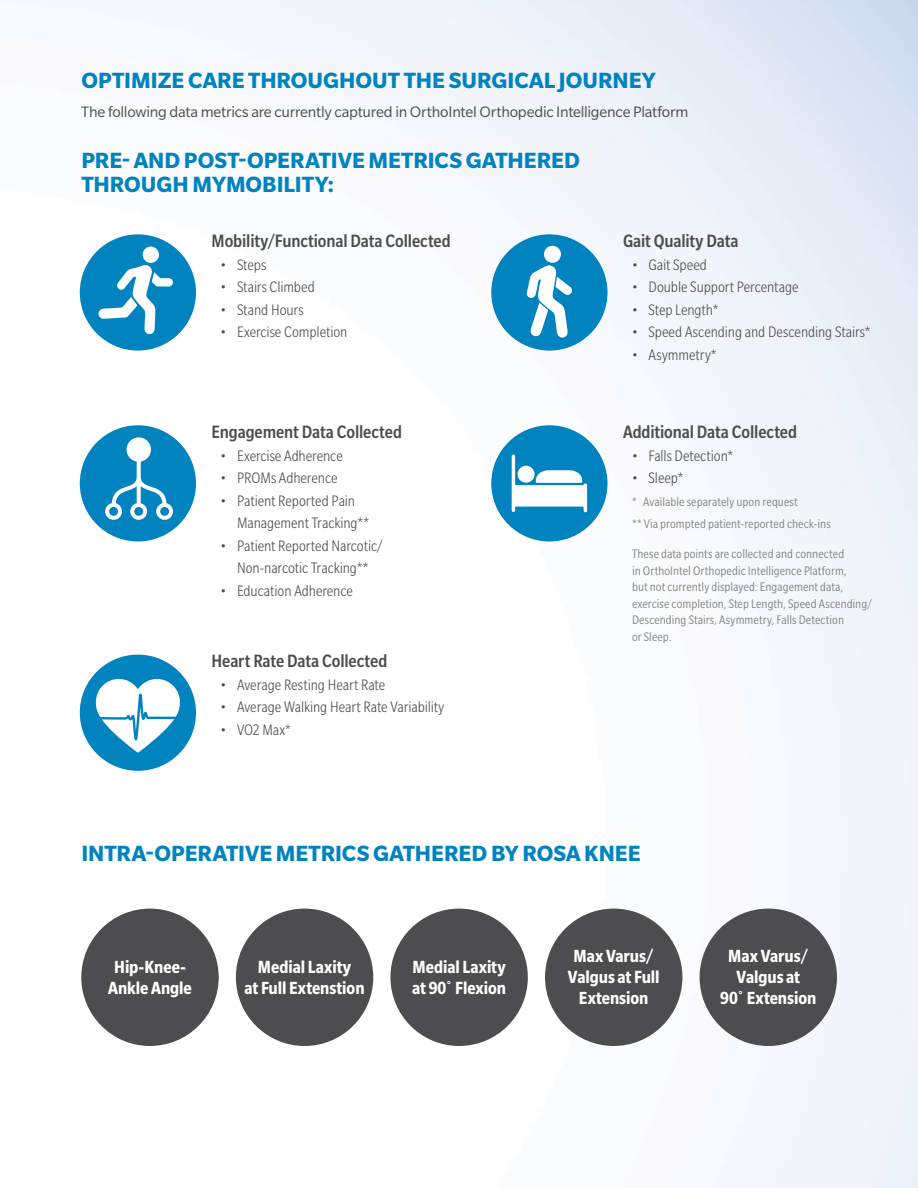
<style>
.page{position:relative;width:918px;height:1188px;background:#fff}
.page>*{position:absolute;margin:0;border:0;box-sizing:border-box;transform-origin:0 0}
.t1{font:700 24px/24px "Slate Pro";color:#0083bf}
.t2{font:500 condensed 19.5px "Slate Pro";letter-spacing:-.005em;color:#4d4d4f}
.t3{font:700 condensed 19.2px/21px "Slate Pro";letter-spacing:-.005em;color:#fff;text-align:center}
.t4{font:300 condensed 16.5px/22.5px "Slate Pro";letter-spacing:-.005em;color:#4d4d4f}
.t5{font:16.5px "Slate Pro";letter-spacing:-.015em;color:#4d4d4f}
.t6{font:condensed 13.5px/16.5px "Slate Pro";letter-spacing:.005em;color:#818386}
</style>
<div class="page">
<img style="left:79px;top:0;width:839px;height:1188px">
<div style="left:80px;top:655px;width:116px;height:116px;background:#0083bf;border-radius:50%"></div>
<svg style="left:96px;top:679px;width:84px;height:74px"></svg>
<div style="left:491px;top:234px;width:117px;height:117px;background:#0083bf;border-radius:50%"></div>
<div style="left:544px;top:246px;width:17px;height:17px;background:#fff;border-radius:50%"></div>
<svg style="left:527px;top:265px;width:45px;height:73px"></svg>
<div style="left:80px;top:425px;width:116px;height:117px;background:#0083bf;border-radius:50%"></div>
<svg style="left:105px;top:459px;width:68px;height:61px"></svg>
<div style="left:127px;top:437px;width:24px;height:25px;background:#fff;border-radius:50%"></div>
<div style="left:80px;top:234px;width:116px;height:117px;background:#0083bf;border-radius:50%"></div>
<svg style="left:98px;top:246px;width:75px;height:89px"></svg>
<div style="left:491px;top:425px;width:117px;height:117px;background:#0083bf;border-radius:50%"></div>
<svg style="left:512px;top:454px;width:75px;height:58px"></svg>
<div style="left:236px;top:909px;width:137px;height:137px;background:#4d4d4f;border-radius:50%"></div>
<div style="left:545px;top:909px;width:137px;height:137px;background:#4d4d4f;border-radius:50%"></div>
<div style="left:700px;top:909px;width:137px;height:137px;background:#4d4d4f;border-radius:50%"></div>
<div style="left:81px;top:909px;width:138px;height:137px;background:#4d4d4f;border-radius:50%"></div>
<div style="left:390px;top:909px;width:138px;height:137px;background:#4d4d4f;border-radius:50%"></div>
<h1 class="t1" style="left:81px;top:68px;width:576px">OPTIMIZE CARE THROUGHOUT THE SURGICAL JOURNEY</h1>
<p class="t5" style="left:81px;top:104px;width:609px">The following data metrics are currently captured in OrthoIntel Orthopedic Intelligence Platform</p>
<h1 class="t1" style="left:81px;top:148px;width:500px">PRE- AND POST-OPERATIVE METRICS GATHERED<br>THROUGH MYMOBILITY:</h1>
<p class="t2" style="left:212px;top:231px;width:241px">Mobility/Functional Data Collected</p>
<p class="t4" style="left:221px;top:253px;width:47px">• Steps</p>
<p class="t4" style="left:221px;top:276px;width:96px">• Stairs Climbed</p>
<p class="t4" style="left:221px;top:298px;width:84px">• Stand Hours</p>
<p class="t4" style="left:221px;top:321px;width:128px">• Exercise Completion</p>
<p class="t2" style="left:212px;top:422px;width:192px">Engagement Data Collected</p>
<p class="t4" style="left:221px;top:444px;width:124px">• Exercise Adherence</p>
<p class="t4" style="left:221px;top:467px;width:118px">• PROMs Adherence</p>
<p class="t4" style="left:237px;top:489px;width:133px;text-indent:-16px">• Patient Reported Pain<br>Management Tracking**</p>
<p class="t4" style="left:221px;top:534px;width:164px;text-align:center">• Patient Reported Narcotic/<br>Non-narcotic Tracking**</p>
<p class="t4" style="left:221px;top:579px;width:134px">• Education Adherence</p>
<p class="t2" style="left:212px;top:651px;width:177px">Heart Rate Data Collected</p>
<p class="t4" style="left:221px;top:673px;width:166px">• Average Resting Heart Rate</p>
<p class="t4" style="left:221px;top:696px;width:225px">• Average Walking Heart Rate Variability</p>
<p class="t4" style="left:221px;top:718px;width:72px">• VO2 Max*</p>
<p class="t2" style="left:623px;top:231px;width:117px">Gait Quality Data</p>
<p class="t4" style="left:632px;top:253px;width:76px">• Gait Speed</p>
<p class="t4" style="left:632px;top:276px;width:168px">• Double Support Percentage</p>
<p class="t4" style="left:632px;top:298px;width:88px">• Step Length*</p>
<p class="t4" style="left:632px;top:321px;width:240px">• Speed Ascending and Descending Stairs*</p>
<p class="t4" style="left:632px;top:343px;width:86px">• Asymmetry*</p>
<p class="t2" style="left:623px;top:422px;width:176px">Additional Data Collected</p>
<p class="t4" style="left:632px;top:444px;width:103px">• Falls Detection*</p>
<p class="t4" style="left:632px;top:467px;width:53px">• Sleep*</p>
<p class="t6" style="left:632px;top:490px;width:200px;line-height:22.5px">* Available separately upon request<br>** Via prompted patient-reported check-ins</p>
<p class="t6" style="left:632px;top:545px;width:241px">These data points are collected and connected<br>in OrthoIntel Orthopedic Intelligence Platform,<br>but not currently displayed: Engagement data, exercise completion, Step Length, Speed Ascending/ Descending Stairs, Asymmetry, Falls Detection<br>or Sleep.</p>
<h1 class="t1" style="left:81px;top:841px;width:561px">INTRA-OPERATIVE METRICS GATHERED BY ROSA KNEE</h1>
<p class="t3" style="left:245px;top:956px;width:122px">Medial Laxity<br>at Full Extenstion</p>
<p class="t3" style="left:568px;top:946px;width:93px">Max Varus/<br>Valgus at Full<br>Extension</p>
<p class="t3" style="left:720px;top:946px;width:98px">Max Varus/<br>Valgus at<br>90˚ Extension</p>
<p class="t3" style="left:108px;top:956px;width:85px">Hip-Knee-<br>Ankle Angle</p>
<p class="t3" style="left:412px;top:956px;width:95px;text-align:left">Medial Laxity at 90˚ Flexion</p>
</div>
